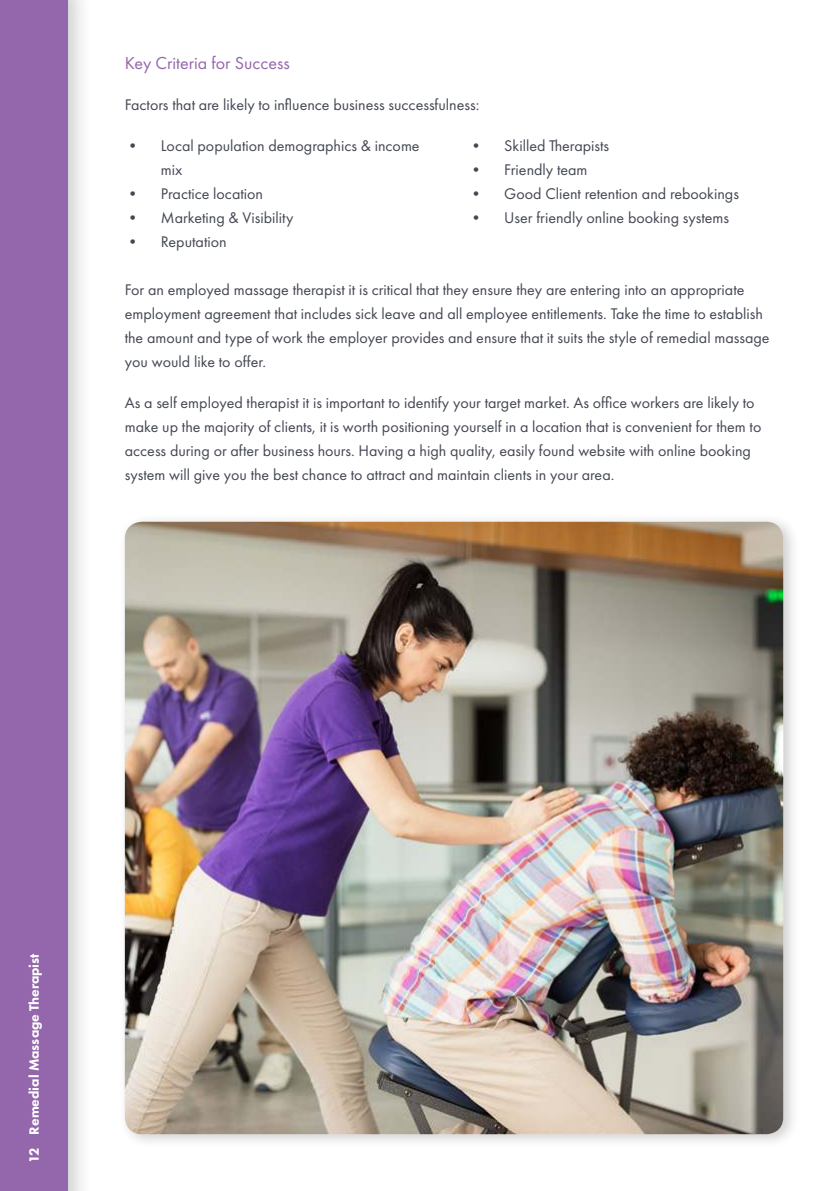
<style>
.page{position:relative;width:840px;height:1191px;background:#fff}
.page>*{position:absolute;margin:0;border:0;box-sizing:border-box;transform-origin:0 0}
.t1{font:18px "Futura PT";color:#9466ab}
.t2{font:16px/24px "Futura PT";color:#434753}
.t3{font:800 14px "Futura PT";color:#fff}
</style>
<div class="page">
<div style="left:0;top:0;width:94px;height:1191px;background:#000;opacity:.2"></div>
<div style="left:0;top:0;width:67px;height:1191px;background:#9466ab"></div>
<div style="left:117px;top:513px;width:682px;height:637px;background:#000;opacity:.2"></div>
<img style="left:125px;top:522px;width:657px;height:612px">
<p class="t1" style="left:125px;top:55px;width:166px">Key Criteria for Success</p>
<p class="t2" style="left:125px;top:93px;width:356px">Factors that are likely to influence business successfulness:</p>
<p class="t2" style="left:161px;top:134px;width:260px;text-indent:-36px">• Local population demographics &amp; income mix</p>
<p class="t2" style="left:125px;top:182px;width:140px">• Practice location</p>
<p class="t2" style="left:125px;top:206px;width:170px">• Marketing &amp; Visibility</p>
<p class="t2" style="left:125px;top:230px;width:103px">• Reputation</p>
<p class="t2" style="left:468px;top:134px;width:142px">• Skilled Therapists</p>
<p class="t2" style="left:468px;top:158px;width:121px">• Friendly team</p>
<p class="t2" style="left:468px;top:182px;width:272px">• Good Client retention and rebookings</p>
<p class="t2" style="left:468px;top:206px;width:262px">• User friendly online booking systems</p>
<p class="t2" style="left:125px;top:278px;width:646px">For an employed massage therapist it is critical that they ensure they are entering into an appropriate employment agreement that includes sick leave and all employee entitlements. Take the time to establish the amount and type of work the employer provides and ensure that it suits the style of remedial massage you would like to offer.</p>
<p class="t2" style="left:125px;top:391px;width:637px">As a self employed therapist it is important to identify your target market. As office workers are likely to make up the majority of clients, it is worth positioning yourself in a location that is convenient for them to access during or after business hours. Having a high quality, easily found website with online booking system will give you the best chance to attract and maintain clients in your area.</p>
<p class="t3" style="left:28px;top:1162px;width:211px;rotate:-90deg">12 Remedial Massage Therapist</p>
</div>
